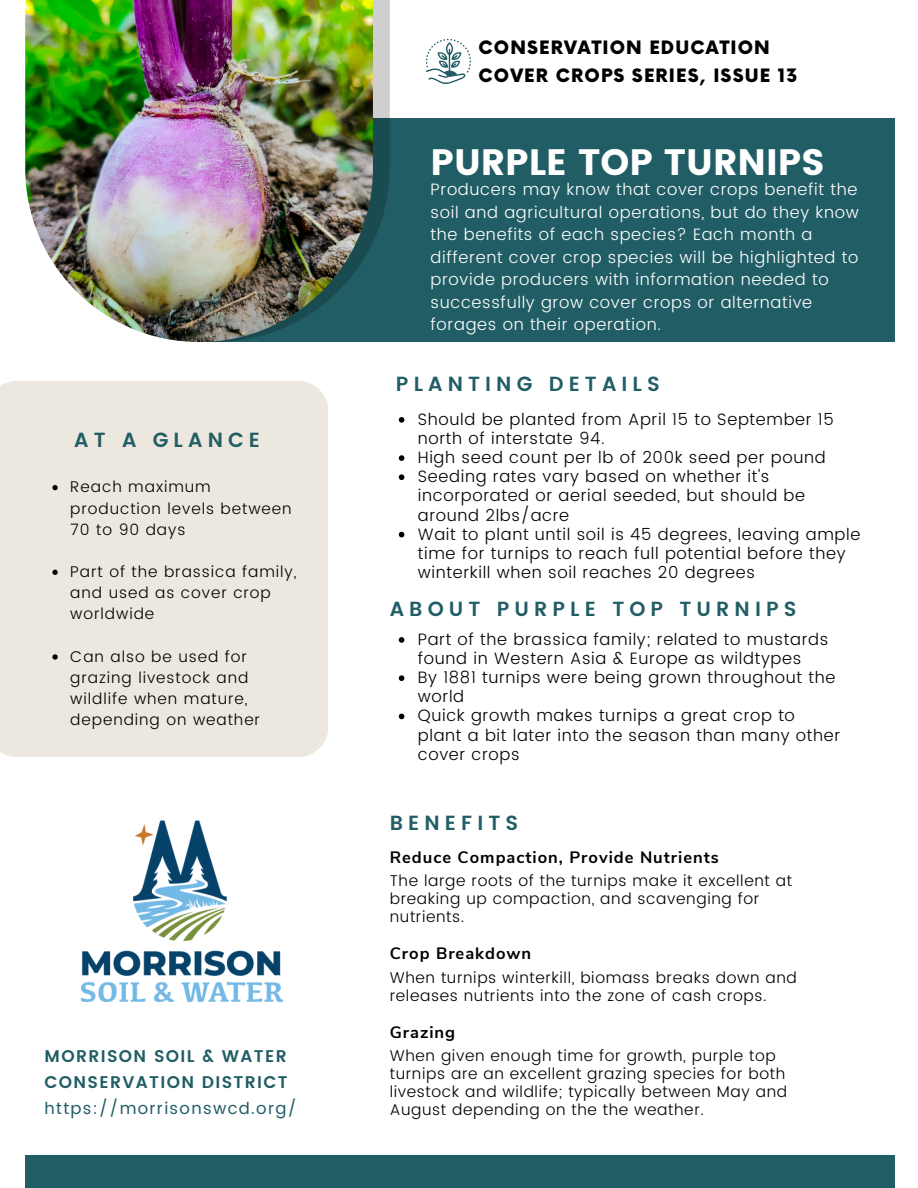
<style>
.page{position:relative;width:918px;height:1188px;background:#fff}
.page>*{position:absolute;margin:0;border:0;box-sizing:border-box;transform-origin:0 0}
.t1{font:36.75px "Poppins";color:#fff}
.t2{font:600 20.4px "Poppins";letter-spacing:.25em;color:#215d65}
.t3{font:900 18px/28.2px "Now";letter-spacing:.06em;color:#000}
.t4{font:600 16.95px/26.4px "Poppins";letter-spacing:.08em;color:#215d65}
.t5{font:300 16.5px/19.2px "Poppins";letter-spacing:.04em;color:#000}
.t6{font:300 16.5px/22.5px "Poppins";letter-spacing:.04em;color:#fff}
.t7{font:700 16.5px "Nunito Sans";letter-spacing:.06em;color:#000}
.t8{font:16.5px "Poppins";letter-spacing:.08em;color:#215d65}
.t9{font:300 15.6px/18px "Poppins";letter-spacing:.04em;color:#000}
.t10{font:300 15.45px/21.1px "Poppins";letter-spacing:.06em;color:#000}
</style>
<div class="page">
<div style="left:190px;top:119px;width:705px;height:223px;background:#215d65"></div>
<svg style="left:373px;top:0;width:17px;height:241px;background:#738d91"></svg>
<img style="left:25px;top:0;width:348px;height:342px">
<div style="left:0;top:381px;width:328px;height:376px;background:#ede8df"></div>
<div style="left:25px;top:1155px;width:869px;height:33px;background:#215d65"></div>
<svg style="left:426px;top:39px;width:45px;height:45px"></svg>
<svg style="left:52px;top:485px;width:6px;height:5px"></svg>
<svg style="left:52px;top:570px;width:6px;height:5px"></svg>
<svg style="left:52px;top:654px;width:6px;height:6px"></svg>
<svg style="left:399px;top:637px;width:5px;height:6px"></svg>
<svg style="left:399px;top:675px;width:5px;height:6px"></svg>
<svg style="left:399px;top:714px;width:5px;height:5px"></svg>
<svg style="left:399px;top:417px;width:5px;height:6px"></svg>
<svg style="left:399px;top:455px;width:5px;height:6px"></svg>
<svg style="left:399px;top:474px;width:5px;height:6px"></svg>
<svg style="left:399px;top:532px;width:5px;height:5px"></svg>
<img style="left:80px;top:820px;width:204px;height:183px">
<h5 class="t2" style="left:74px;top:428px;width:187px">AT A GLANCE</h5>
<h3 class="t10" style="left:70px;top:476px;width:223px">Reach maximum production levels between<br>70 to 90 days</h3>
<p class="t10" style="left:70px;top:561px;width:228px">Part of the brassica family, and used as cover crop worldwide</p>
<p class="t10" style="left:70px;top:646px;width:191px">Can also be used for grazing livestock and wildlife when mature, depending on weather</p>
<h4 class="t4" style="left:45px;top:1043px;width:245px">MORRISON SOIL &amp; WATER<br>CONSERVATION DISTRICT</h4>
<p class="t8" style="left:45px;top:1099px;width:254px">https://morrisonswcd.org/</p>
<h2 class="t3" style="left:478px;top:35px;width:321px">CONSERVATION EDUCATION<br>COVER CROPS SERIES, ISSUE 13</h2>
<h2 class="t1" style="left:431px;top:141px;width:396px">PURPLE TOP TURNIPS</h2>
<h5 class="t6" style="left:431px;top:178px;width:430px">Producers may know that cover crops benefit the soil and agricultural operations, but do they know the benefits of each species? Each month a different cover crop species will be highlighted to provide producers with information needed to successfully grow cover crops or alternative forages on their operation.</h5>
<h2 class="t2" style="left:396px;top:372px;width:265px">PLANTING DETAILS</h2>
<p class="t5" style="left:418px;top:410px;width:418px">Should be planted from April 15 to September 15 north of interstate 94.</p>
<p class="t5" style="left:418px;top:448px;width:409px">High seed count per lb of 200k seed per pound</p>
<p class="t5" style="left:418px;top:467px;width:389px">Seeding rates vary based on whether it's incorporated or aerial seeded, but should be around 2lbs/acre</p>
<p class="t5" style="left:418px;top:524px;width:444px">Wait to plant until soil is 45 degrees, leaving ample time for turnips to reach full potential before they winterkill when soil reaches 20 degrees</p>
<h2 class="t2" style="left:390px;top:597px;width:408px">ABOUT PURPLE TOP TURNIPS</h2>
<p class="t5" style="left:418px;top:630px;width:412px">Part of the brassica family; related to mustards found in Western Asia &amp; Europe as wildtypes</p>
<p class="t5" style="left:418px;top:668px;width:419px">By 1881 turnips were being grown throughout the world</p>
<p class="t5" style="left:418px;top:706px;width:424px">Quick growth makes turnips a great crop to plant a bit later into the season than many other cover crops</p>
<h3 class="t2" style="left:390px;top:811px;width:130px">BENEFITS</h3>
<p class="t7" style="left:390px;top:846px;width:331px">Reduce Compaction, Provide Nutrients</p>
<p class="t9" style="left:390px;top:872px;width:404px">The large roots of the turnips make it excellent at breaking up compaction, and scavenging for nutrients.</p>
<p class="t7" style="left:390px;top:942px;width:143px">Crop Breakdown</p>
<p class="t9" style="left:390px;top:968px;width:409px">When turnips winterkill, biomass breaks down and releases nutrients into the zone of cash crops.</p>
<p class="t7" style="left:390px;top:1021px;width:67px">Grazing</p>
<h4 class="t9" style="left:390px;top:1047px;width:399px">When given enough time for growth, purple top turnips are an excellent grazing species for both livestock and wildlife; typically between May and August depending on the the weather.</h4>
</div>
